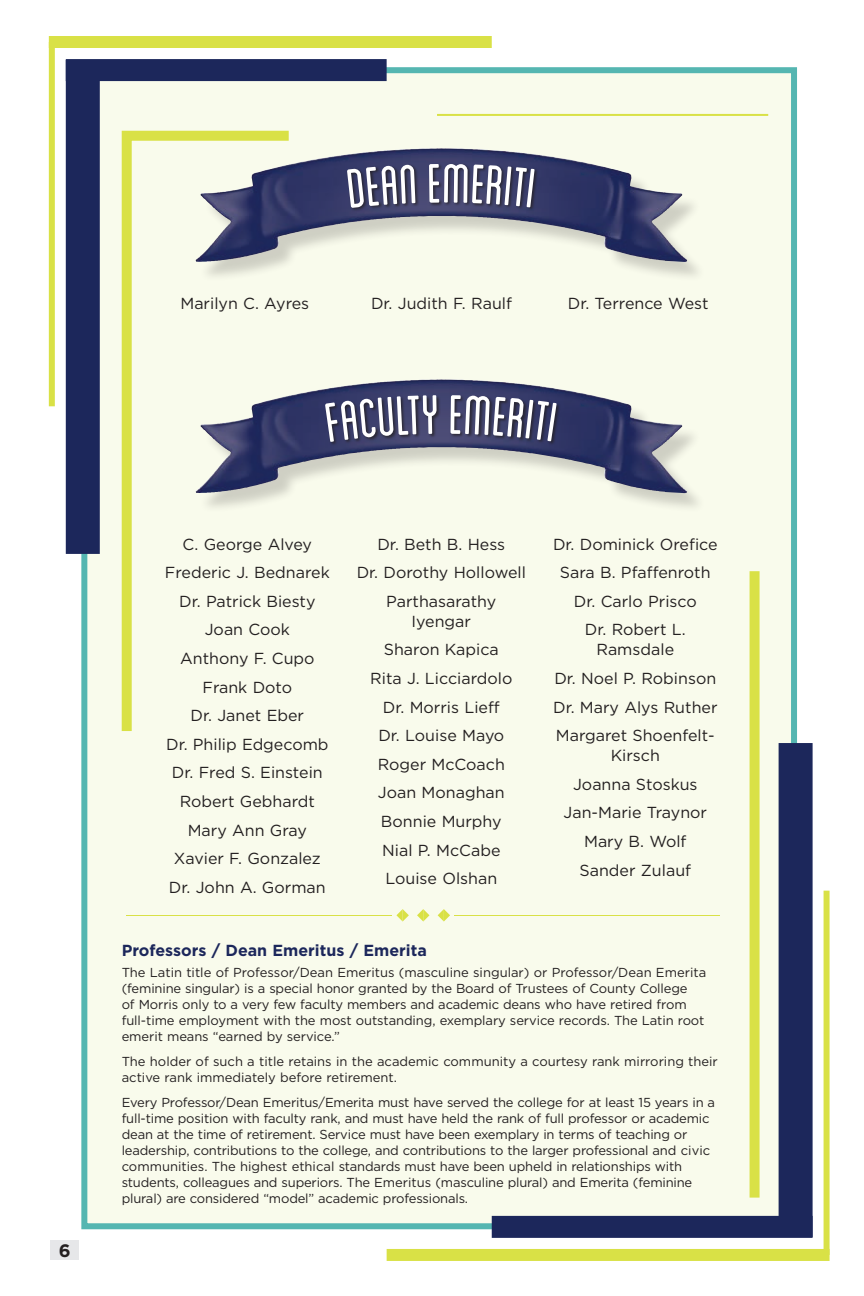
<style>
.page{position:relative;width:864px;height:1296px;background:#fff}
.page>*{position:absolute;margin:0;border:0;box-sizing:border-box;transform-origin:0 0}
.t1{font:700 18px "Gotham";color:#231f20}
.VIP_Names{font:16px/20px "Gotham";color:#231f20;text-align:center}
.t2{font:700 16px "Gotham";color:#1c275b}
.t3{font:13px/16px "Gotham";letter-spacing:-.015em;color:#231f20}
</style>
<div class="page">
<div style="left:81px;top:67px;width:716px;height:1162px;background:#f9fbec;border:6px solid #55b6b1"></div>
<hr style="left:126px;top:915px;width:266px;height:1px;background:#d9e146">
<hr style="left:455px;top:915px;width:265px;height:1px;background:#d9e146">
<svg style="left:396px;top:909px;width:13px;height:13px"></svg>
<svg style="left:417px;top:909px;width:12px;height:13px"></svg>
<svg style="left:438px;top:909px;width:12px;height:13px"></svg>
<div style="left:49px;top:42px;width:6px;height:364px;background:#d9e146"></div>
<div style="left:49px;top:36px;width:443px;height:12px;background:#d9e146"></div>
<div style="left:66px;top:60px;width:34px;height:494px;background:#1c275b"></div>
<div style="left:66px;top:59px;width:321px;height:22px;background:#1c275b"></div>
<div style="left:824px;top:891px;width:6px;height:364px;background:#d9e146"></div>
<div style="left:387px;top:1249px;width:443px;height:12px;background:#d9e146"></div>
<div style="left:779px;top:743px;width:34px;height:494px;background:#1c275b"></div>
<div style="left:492px;top:1216px;width:321px;height:22px;background:#1c275b"></div>
<svg style="left:121px;top:130px;width:168px;height:601px"></svg>
<div style="left:750px;top:571px;width:10px;height:627px;background:#d9e146"></div>
<hr style="left:437px;top:114px;width:331px;height:2px;background:#d9e146">
<div style="left:199px;top:151px;width:508px;height:131px;background:#231f20;opacity:.2"></div>
<img style="left:196px;top:148px;width:250px;height:111px">
<div style="left:346px;top:163px;width:193px;height:49px;background:#231f20;opacity:.75"></div>
<div style="left:199px;top:382px;width:508px;height:131px;background:#231f20;opacity:.2"></div>
<img style="left:196px;top:379px;width:250px;height:112px">
<div style="left:324px;top:394px;width:237px;height:52px;background:#231f20;opacity:.75"></div>
<div style="left:50px;top:1241px;width:29px;height:19px;background:#e6e7e9"></div>
<svg style="left:347px;top:165px;width:68px;height:43px;background:#353657"></svg>
<svg style="left:429px;top:164px;width:106px;height:43px;background:#383858"></svg>
<svg style="left:325px;top:395px;width:112px;height:47px;background:#37385b"></svg>
<svg style="left:450px;top:395px;width:107px;height:46px;background:#353758"></svg>
<p class="VIP_Names" style="left:180px;top:293px;width:130px">Marilyn C. Ayres</p>
<p class="VIP_Names" style="left:371px;top:293px;width:142px">Dr. Judith F. Raulf</p>
<p class="VIP_Names" style="left:568px;top:293px;width:142px">Dr. Terrence West</p>
<h1 class="t1" style="left:59px;top:1239px;width:13px">6</h1>
<p class="VIP_Names" style="left:183px;top:534px;width:131px">C. George Alvey</p>
<p class="VIP_Names" style="left:165px;top:562px;width:166px">Frederic J. Bednarek</p>
<p class="VIP_Names" style="left:179px;top:591px;width:138px">Dr. Patrick Biesty</p>
<p class="VIP_Names" style="left:205px;top:619px;width:87px">Joan Cook</p>
<p class="VIP_Names" style="left:180px;top:648px;width:136px">Anthony F. Cupo</p>
<p class="VIP_Names" style="left:203px;top:677px;width:91px">Frank Doto</p>
<p class="VIP_Names" style="left:191px;top:705px;width:115px">Dr. Janet Eber</p>
<p class="VIP_Names" style="left:166px;top:734px;width:164px">Dr. Philip Edgecomb</p>
<p class="VIP_Names" style="left:172px;top:762px;width:152px">Dr. Fred S. Einstein</p>
<p class="VIP_Names" style="left:180px;top:791px;width:137px">Robert Gebhardt</p>
<p class="VIP_Names" style="left:188px;top:820px;width:121px">Mary Ann Gray</p>
<p class="VIP_Names" style="left:174px;top:848px;width:148px">Xavier F. Gonzalez</p>
<p class="VIP_Names" style="left:169px;top:877px;width:158px">Dr. John A. Gorman</p>
<p class="VIP_Names" style="left:377px;top:534px;width:129px">Dr. Beth B. Hess</p>
<p class="VIP_Names" style="left:357px;top:562px;width:171px">Dr. Dorothy Hollowell</p>
<p class="VIP_Names" style="left:386px;top:591px;width:112px">Parthasarathy<br>Iyengar</p>
<p class="VIP_Names" style="left:384px;top:639px;width:117px">Sharon Kapica</p>
<p class="VIP_Names" style="left:370px;top:668px;width:144px">Rita J. Licciardolo</p>
<p class="VIP_Names" style="left:383px;top:697px;width:118px">Dr. Morris Lieff</p>
<p class="VIP_Names" style="left:378px;top:725px;width:128px">Dr. Louise Mayo</p>
<p class="VIP_Names" style="left:378px;top:754px;width:129px">Roger McCoach</p>
<p class="VIP_Names" style="left:378px;top:782px;width:128px">Joan Monaghan</p>
<p class="VIP_Names" style="left:381px;top:811px;width:122px">Bonnie Murphy</p>
<p class="VIP_Names" style="left:382px;top:840px;width:120px">Nial P. McCabe</p>
<p class="VIP_Names" style="left:385px;top:868px;width:113px">Louise Olshan</p>
<p class="VIP_Names" style="left:553px;top:534px;width:166px">Dr. Dominick Orefice</p>
<p class="VIP_Names" style="left:560px;top:562px;width:152px">Sara B. Pfaffenroth</p>
<p class="VIP_Names" style="left:574px;top:591px;width:124px">Dr. Carlo Prisco</p>
<p class="VIP_Names" style="left:585px;top:619px;width:102px">Dr. Robert L.<br>Ramsdale</p>
<p class="VIP_Names" style="left:554px;top:668px;width:163px">Dr. Noel P. Robinson</p>
<p class="VIP_Names" style="left:553px;top:697px;width:166px">Dr. Mary Alys Ruther</p>
<p class="VIP_Names" style="left:556px;top:725px;width:160px">Margaret Shoenfelt-<br>Kirsch</p>
<p class="VIP_Names" style="left:573px;top:774px;width:126px">Joanna Stoskus</p>
<p class="VIP_Names" style="left:564px;top:802px;width:145px">Jan-Marie Traynor</p>
<p class="VIP_Names" style="left:584px;top:831px;width:104px">Mary B. Wolf</p>
<p class="VIP_Names" style="left:580px;top:860px;width:113px">Sander Zulauf</p>
<p class="t2" style="left:122px;top:939px;width:307px">Professors / Dean Emeritus / Emerita</p>
<p class="t3" style="left:122px;top:964px;width:586px">The Latin title of Professor/Dean Emeritus (masculine singular) or Professor/Dean Emerita (feminine singular) is a special honor granted by the Board of Trustees of County College<br>of Morris only to a very few faculty members and academic deans who have retired from full-time employment with the most outstanding, exemplary service records. The Latin root emerit means “earned by service.”</p>
<p class="t3" style="left:122px;top:1053px;width:598px">The holder of such a title retains in the academic community a courtesy rank mirroring their active rank immediately before retirement.</p>
<p class="t3" style="left:122px;top:1094px;width:595px">Every Professor/Dean Emeritus/Emerita must have served the college for at least 15 years in a full-time position with faculty rank, and must have held the rank of full professor or academic dean at the time of retirement. Service must have been exemplary in terms of teaching or leadership, contributions to the college, and contributions to the larger professional and civic communities. The highest ethical standards must have been upheld in relationships with students, colleagues and superiors. The Emeritus (masculine plural) and Emerita (feminine plural) are considered “model” academic professionals.</p>
</div>
